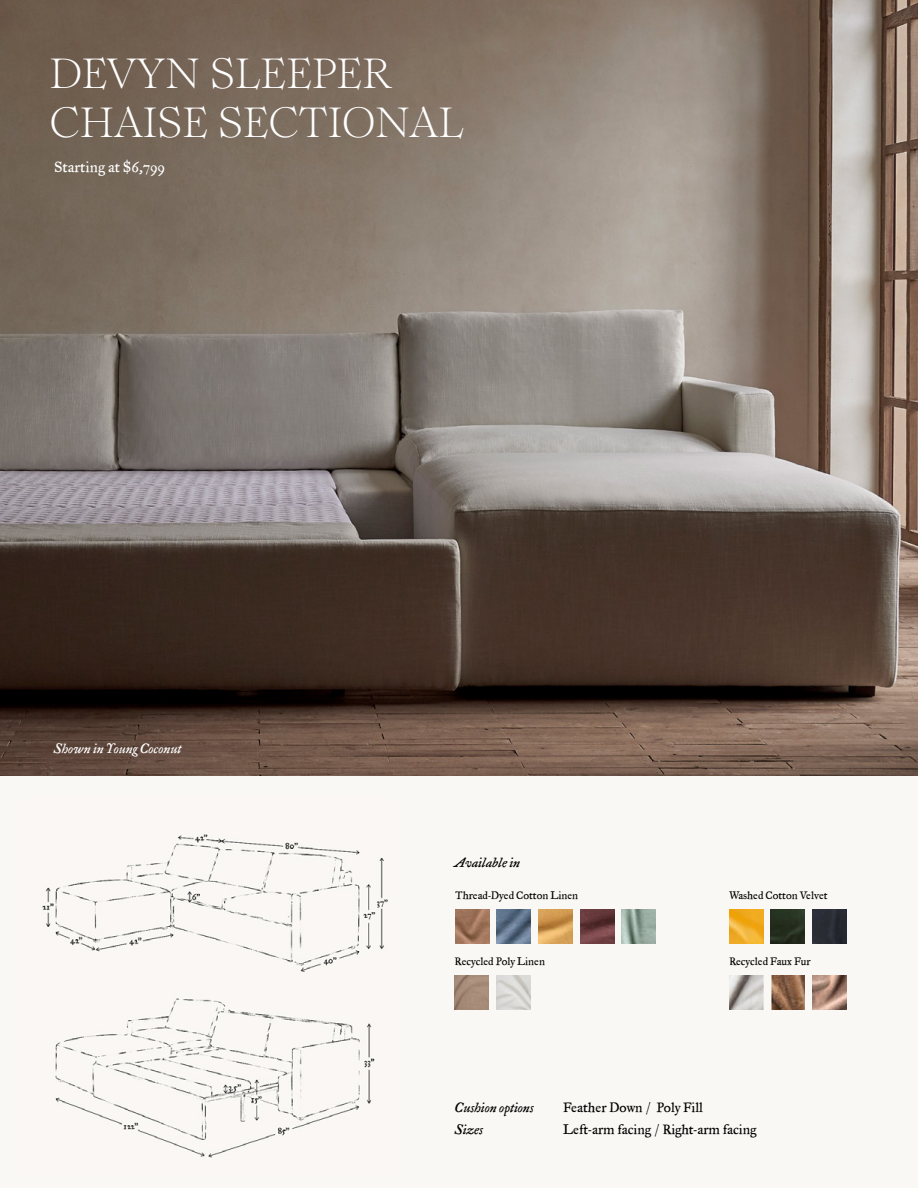
<style>
.page{position:relative;width:918px;height:1188px;background:#fff}
.page>*{position:absolute;margin:0;border:0;box-sizing:border-box;transform-origin:0 0}
.t1{font:42px/49.5px "Romie";color:#fff}
.t2{font:16.5px "Historical Fell Type Roman";letter-spacing:.005em;color:#fff}
.t3{font:15px "Historical Fell Type Roman";color:#000}
.t4{font:italic 15px "Historical Fell Type";color:#000}
.t5{font:italic 15px "Historical Fell Type";color:#fff}
.t6{font:12px "Historical Fell Type Roman";color:#000}
</style>
<div class="page">
<div style="left:0;top:696px;width:918px;height:492px;background:#f9f8f4"></div>
<img style="left:42px;top:834px;width:346px;height:324px">
<img style="left:0;top:0;width:918px;height:775px">
<img style="left:729px;top:909px;width:34px;height:35px">
<img style="left:771px;top:909px;width:34px;height:35px">
<img style="left:812px;top:909px;width:34px;height:35px">
<img style="left:455px;top:909px;width:34px;height:35px">
<img style="left:497px;top:909px;width:34px;height:35px">
<img style="left:538px;top:909px;width:35px;height:35px">
<img style="left:580px;top:909px;width:34px;height:35px">
<img style="left:622px;top:909px;width:34px;height:35px">
<img style="left:729px;top:976px;width:34px;height:34px">
<img style="left:771px;top:976px;width:34px;height:34px">
<img style="left:812px;top:976px;width:34px;height:34px">
<img style="left:455px;top:976px;width:34px;height:34px">
<img style="left:496px;top:976px;width:34px;height:34px">
<h1 class="t1" style="left:50px;top:43px;width:416px">DEVYN SLEEPER<br>CHAISE SECTIONAL</h1>
<h2 class="t2" style="left:54px;top:156px;width:113px">Starting at $6,799</h2>
<p class="t5" style="left:54px;top:737px;width:129px">Shown in Young Coconut</p>
<p class="t4" style="left:455px;top:852px;width:67px">Available in</p>
<p class="t6" style="left:455px;top:887px;width:125px">Thread-Dyed Cotton Linen</p>
<p class="t6" style="left:729px;top:887px;width:100px">Washed Cotton Velvet</p>
<p class="t6" style="left:455px;top:953px;width:92px">Recycled Poly Linen</p>
<p class="t6" style="left:729px;top:953px;width:83px">Recycled Faux Fur</p>
<p class="t4" style="left:455px;top:1096px;width:80px">Cushion options</p>
<p class="t3" style="left:563px;top:1097px;width:141px">Feather Down / Poly Fill</p>
<p class="t4" style="left:455px;top:1118px;width:30px">Sizes</p>
<p class="t3" style="left:563px;top:1119px;width:195px">Left-arm facing / Right-arm facing</p>
</div>
